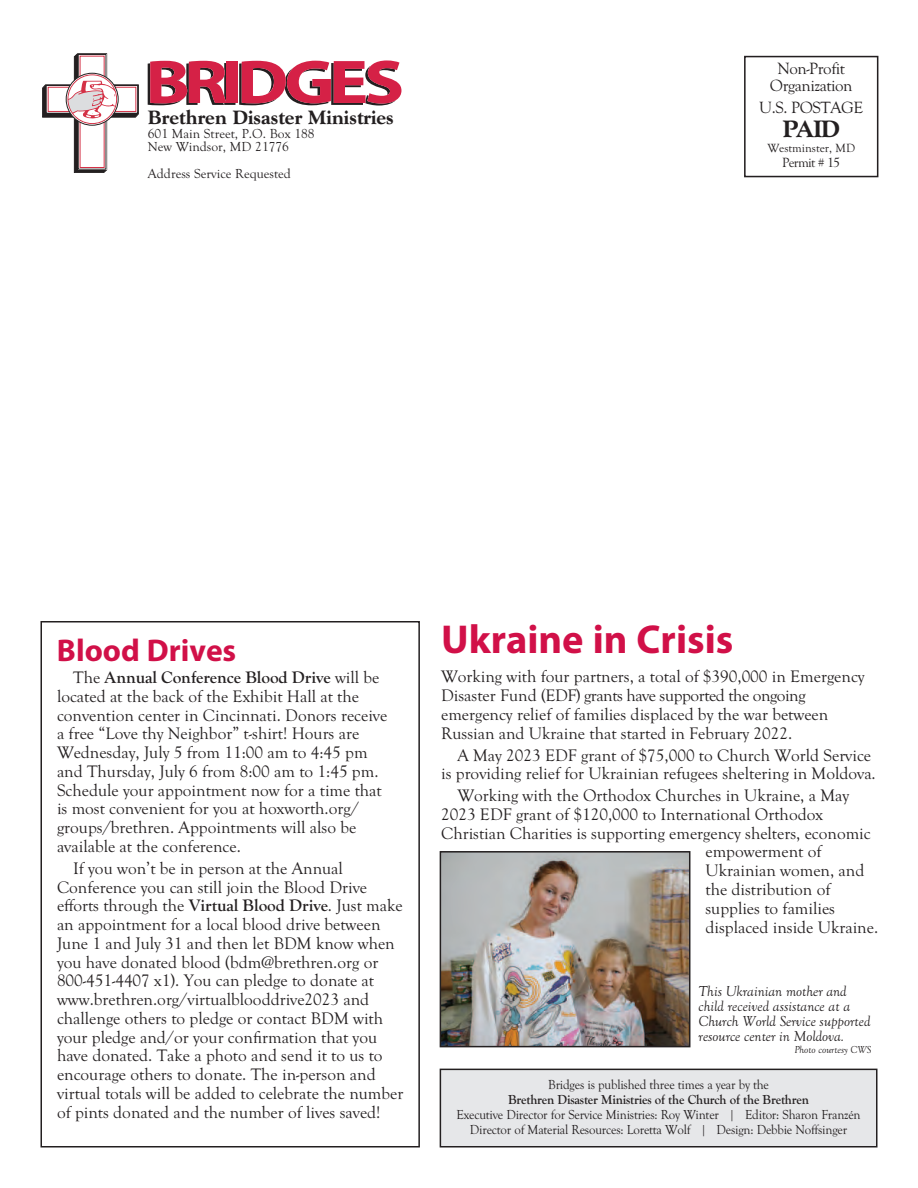
<style>
.page{position:relative;width:918px;height:1188px;background:#fff}
.page>*{position:absolute;margin:0;border:0;box-sizing:border-box;transform-origin:0 0}
.t1{font:700 40.5px "Myriad Pro";color:#d11048}
.t2{font:700 31.5px "Myriad Pro";color:#d11048}
.t3{font:800 24px "Goudy";color:#231f20}
.t4{font:800 19.5px "Goudy";color:#231f20}
.t5{font:17.25px/18.8px "Goudy Old Sty";color:#231f20}
.t6{font:16.8px "Goudy Old Sty";letter-spacing:-.025em;color:#231f20}
.t7{font:italic 15px/15px "Goudy Old Sty";color:#231f20}
.t8{font:13.8px "Goudy Old Sty";letter-spacing:-.05em;color:#231f20}
.t9{font:13.5px "Goudy Old Sty";letter-spacing:-.015em;color:#231f20;scale:.95 1}
.t10{font:13.5px "Goudy Old Sty";letter-spacing:-.015em;color:#231f20}
.t11{font:700 13.5px "Goudy Old Sty";letter-spacing:-.015em;color:#231f20;scale:.95 1}
.t12{font:12.3px "Goudy Old Sty";color:#231f20}
.t13{font:italic 10.5px "Goudy Old Sty";color:#231f20}
.s1{font-weight:700}
</style>
<div class="page">
<div style="left:744px;top:56px;width:134px;height:121px;border:2px solid #231f20"></div>
<svg style="left:42px;top:54px;width:96px;height:119px"></svg>
<svg style="left:148px;top:60px;width:253px;height:46px"></svg>
<div style="left:440px;top:1069px;width:437px;height:78px;background:#e6e7e9"></div>
<div style="left:440px;top:1069px;width:438px;height:78px;border:2px solid #231f20"></div>
<div style="left:40px;top:621px;width:380px;height:527px;border:2px solid #231f20"></div>
<img style="left:443px;top:854px;width:244px;height:190px">
<div style="left:440px;top:851px;width:250px;height:196px;border:2px solid #231f20"></div>
<p class="t4" style="left:148px;top:110px;width:247px">Brethren Disaster Ministries</p>
<p class="t10" style="left:148px;top:128px;width:168px">601 Main Street, P.O. Box 188</p>
<p class="t10" style="left:148px;top:142px;width:143px">New Windsor, MD 21776</p>
<p class="t10" style="left:148px;top:169px;width:144px">Address Service Requested</p>
<p class="t6" style="left:777px;top:62px;width:69px">Non-Profit</p>
<p class="t6" style="left:770px;top:79px;width:84px">Organization</p>
<p class="t6" style="left:759px;top:100px;width:106px">U.S. POSTAGE</p>
<p class="t3" style="left:783px;top:119px;width:58px">PAID</p>
<p class="t12" style="left:767px;top:143px;width:89px">Westminster, MD</p>
<p class="t8" style="left:782px;top:157px;width:59px">Permit # 15</p>
<p class="t2" style="left:57px;top:639px;width:181px">Blood Drives</p>
<p class="t5" style="left:57px;top:669px;width:332px;text-indent:16px">The <span class="s1">Annual Conference Blood Drive</span> will be located at the back of the Exhibit Hall at the convention center in Cincinnati. Donors receive a free “Love thy Neighbor” t-shirt! Hours are Wednesday, July 5 from 11:00 am to 4:45 pm and Thursday, July 6 from 8:00 am to 1:45 pm.<br>Schedule your appointment now for a time that is most convenient for you at hoxworth.org/ groups/brethren. Appointments will also be available at the conference.</p>
<p class="t5" style="left:57px;top:860px;width:348px;text-indent:16px">If you won’t be in person at the Annual Conference you can still join the Blood Drive efforts through the <span class="s1">Virtual Blood Drive</span>. Just make an appointment for a local blood drive between June 1 and July 31 and then let BDM know when you have donated blood (bdm@brethren.org or 800-451-4407 x1). You can pledge to donate at www.brethren.org/virtualblooddrive2023 and challenge others to pledge or contact BDM with your pledge and/or your confirmation that you have donated. Take a photo and send it to us to encourage others to donate. The in-person and virtual totals will be added to celebrate the number of pints donated and the number of lives saved!</p>
<p class="t1" style="left:441px;top:624px;width:294px">Ukraine in Crisis</p>
<p class="t5" style="left:441px;top:668px;width:425px">Working with four partners, a total of $390,000 in Emergency Disaster Fund (EDF) grants have supported the ongoing emergency relief of families displaced by the war between Russian and Ukraine that started in February 2022.</p>
<p class="t5" style="left:441px;top:747px;width:436px;text-align:right">A May 2023 EDF grant of $75,000 to Church World Service<br>is providing relief for Ukrainian refugees sheltering in Moldova.</p>
<p class="t5" style="left:457px;top:787px;width:393px">Working with the Orthodox Churches in Ukraine, a May</p>
<p class="t5" style="left:441px;top:806px;width:383px">2023 EDF grant of $120,000 to International Orthodox</p>
<p class="t5" style="left:441px;top:825px;width:431px">Christian Charities is supporting emergency shelters, economic</p>
<p class="t5" style="left:705px;top:844px;width:118px">empowerment of</p>
<p class="t5" style="left:705px;top:862px;width:160px">Ukrainian women, and</p>
<p class="t5" style="left:705px;top:881px;width:127px">the distribution of</p>
<p class="t5" style="left:705px;top:900px;width:131px">supplies to families</p>
<p class="t5" style="left:705px;top:919px;width:174px">displaced inside Ukraine.</p>
<p class="t7" style="left:699px;top:985px;width:173px">This Ukrainian mother and child received assistance at a<br>Church World Service supported resource center in Moldova.</p>
<p class="t13" style="left:794px;top:1046px;width:79px">Photo courtesy CWS</p>
<p class="t9" style="left:548px;top:1079px;width:234px">Bridges is published three times a year by the</p>
<p class="t11" style="left:508px;top:1094px;width:318px">Brethren Disaster Ministries of the Church of the Brethren</p>
<p class="t9" style="left:457px;top:1109px;width:427px">Executive Director for Service Ministries: Roy Winter | Editor: Sharon Franzén</p>
<p class="t9" style="left:470px;top:1124px;width:399px">Director of Material Resources: Loretta Wolf | Design: Debbie Noffsinger</p>
</div>
